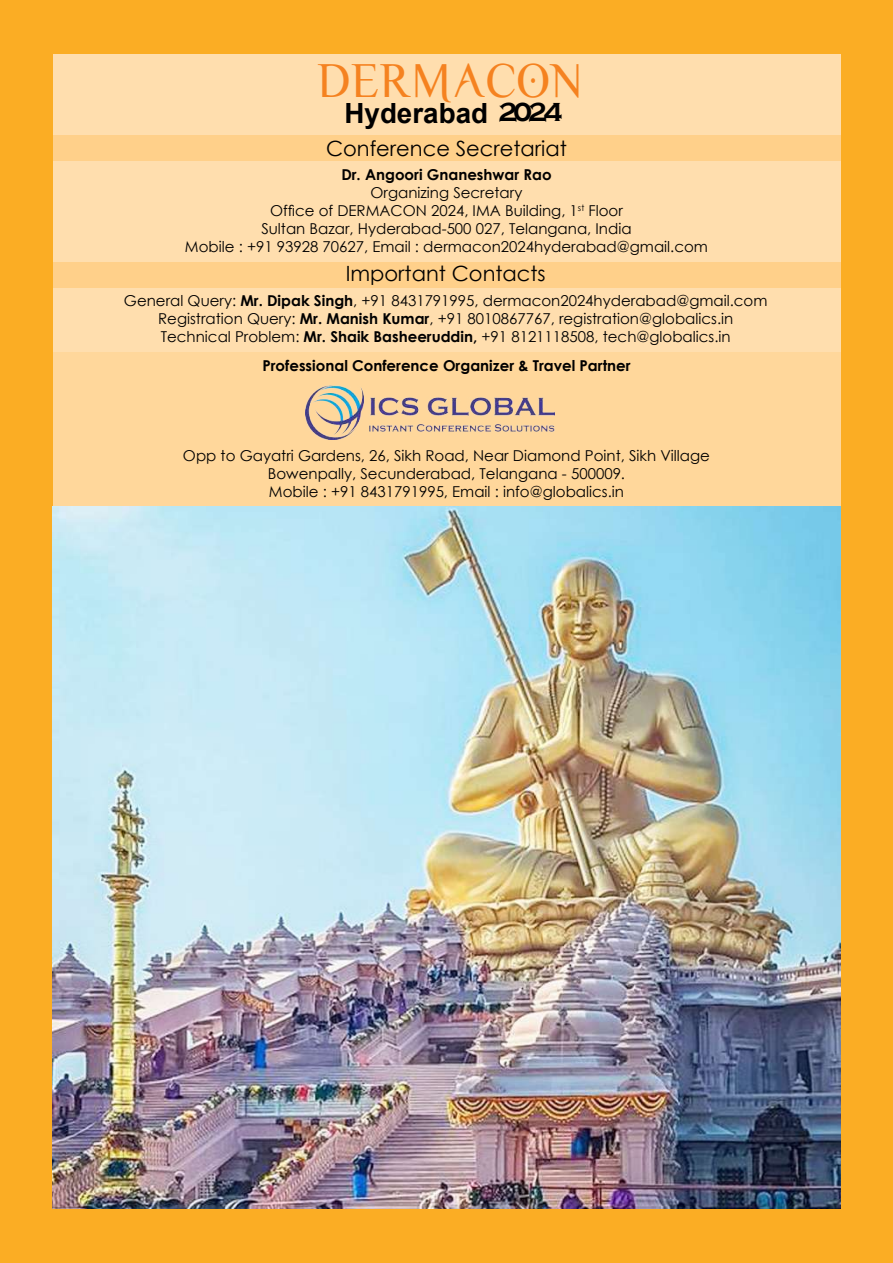
<style>
.page{position:relative;width:893px;height:1263px;background:#fbad24}
.page>*{position:absolute;margin:0;border:0;box-sizing:border-box;transform-origin:0 0}
.t1{font:50.1px "Yellow Magician";color:#f58220;scale:.93 1}
.t2{font:700 27.75px "Arial";color:#000}
.t3{font:21px "Century Gothic";color:#000}
.t4{font:15px/18px "Century Gothic";color:#000;text-align:center}
.t5{font:700 15px "Century Gothic";color:#000}
.s1{font-family:"Copperplate Gothic";font-size:26.85px}
.s2{font-weight:700}
</style>
<div class="page">
<div style="left:53px;top:54px;width:787px;height:352px;background:#ffdeae"></div>
<div style="left:53px;top:352px;width:787px;height:154px;background:#ffd79b"></div>
<div style="left:53px;top:135px;width:787px;height:26px;background:#ffd08a"></div>
<div style="left:53px;top:262px;width:787px;height:25px;background:#ffd08a"></div>
<img style="left:305px;top:385px;width:250px;height:55px">
<img style="left:53px;top:506px;width:787px;height:703px">
<h1 class="t1" style="left:317px;top:52px;width:288px">DERMACON</h1>
<h2 class="t2" style="left:344px;top:94px;width:219px">Hyderabad <span class="s1">2024</span></h2>
<h3 class="t3" style="left:326px;top:133px;width:242px">Conference Secretariat</h3>
<p class="t5" style="left:341px;top:163px;width:212px">Dr. Angoori Gnaneshwar Rao</p>
<p class="t4" style="left:185px;top:184px;width:524px">Organizing Secretary<br>Office of DERMACON 2024, IMA Building, 1<sup>st</sup> Floor<br>Sultan Bazar, Hyderabad-500 027, Telangana, India<br>Mobile : +91 93928 70627, Email : dermacon2024hyderabad@gmail.com</p>
<h3 class="t3" style="left:346px;top:259px;width:202px">Important Contacts</h3>
<p class="t4" style="left:124px;top:291px;width:645px">General Query: <span class="s2">Mr. Dipak Singh</span>, +91 8431791995, dermacon2024hyderabad@gmail.com<br>Registration Query: <span class="s2">Mr. Manish Kumar</span>, +91 8010867767, registration@globalics.in<br>Technical Problem: <span class="s2">Mr. Shaik Basheeruddin,</span> +91 8121118508, tech@globalics.in</p>
<p class="t5" style="left:262px;top:355px;width:370px">Professional Conference Organizer &amp; Travel Partner</p>
<p class="t4" style="left:183px;top:447px;width:529px">Opp to Gayatri Gardens, 26, Sikh Road, Near Diamond Point, Sikh Village<br>Bowenpally, Secunderabad, Telangana - 500009.<br>Mobile : +91 8431791995, Email : info@globalics.in</p>
</div>
